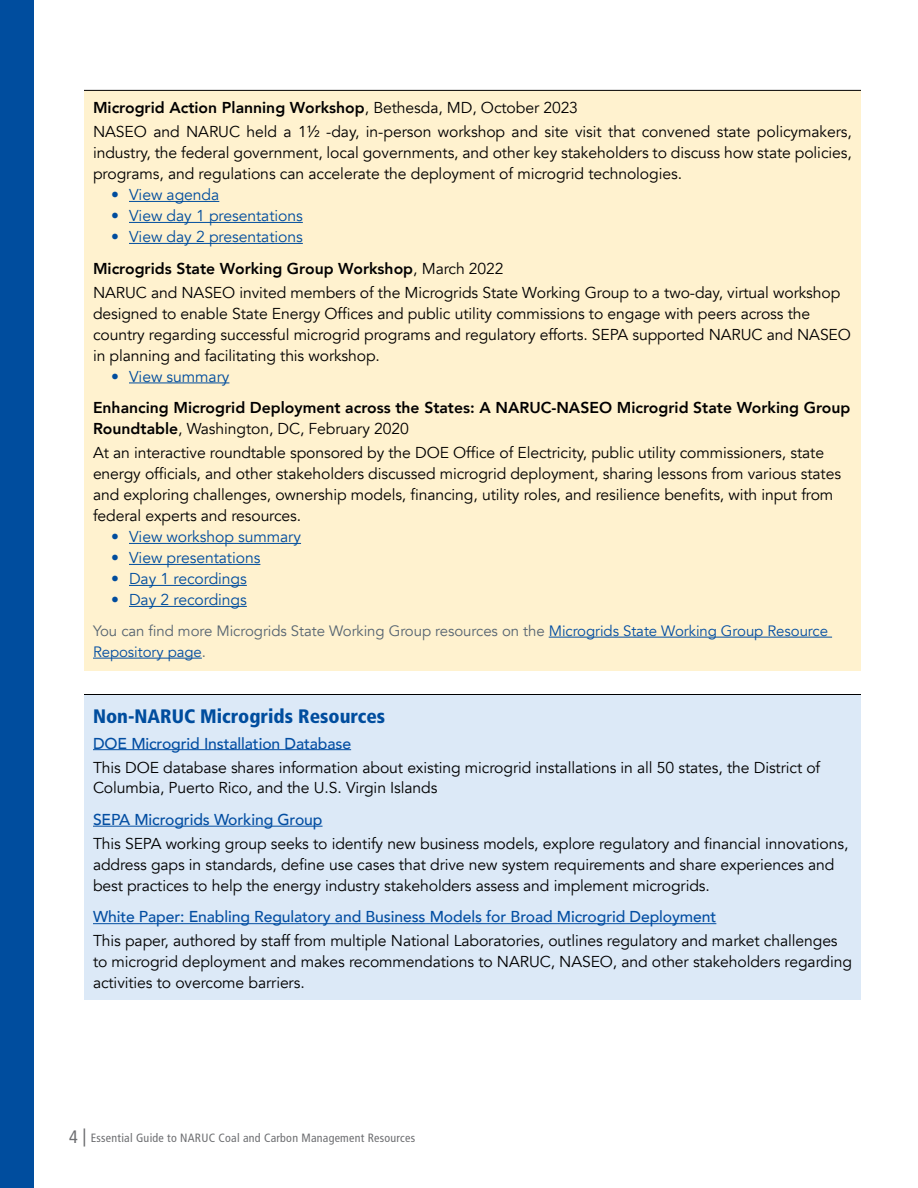
<style>
.page{position:relative;width:918px;height:1188px;background:#fff}
.page>*{position:absolute;margin:0;border:0;box-sizing:border-box;transform-origin:0 0}
.t1{font:900 condensed 19.5px "Frutiger LT Std";color:#004d9e}
.t2{font:15.75px/21px "Avenir";letter-spacing:-.005em;color:#000}
.t3{font:800 15.75px/31.5px "Avenir";color:#000}
.t4{font:500 15.75px "Avenir";letter-spacing:-.005em;color:#034ea2}
.t5{font:15.75px "Avenir";letter-spacing:-.005em;color:#004d9e}
.t6{font:15px/21px "Avenir";letter-spacing:-.005em;color:#576572}
.t7{font:condensed 12px "Frutiger LT Std";letter-spacing:.02em;color:#6d6e71}
.s1{font-weight:800}
.s2{font-weight:400;color:#004d9e}
.s3{font-weight:400}
.s4{color:#034ea2}
.s5{font-size:18px}
</style>
<div class="page">
<div style="left:84px;top:694px;width:777px;height:306px;background:#dce9f7"></div>
<div style="left:84px;top:90px;width:777px;height:580px;background:#fff2cf"></div>
<hr style="left:84px;top:694px;width:777px;height:1px;background:#000">
<hr style="left:84px;top:90px;width:777px;height:1px;background:#000">
<div style="left:0;top:0;width:34px;height:1188px;background:#004d9e"></div>
<hr style="left:129px;top:201px;width:90px;height:1px;background:#004d9e">
<hr style="left:129px;top:222px;width:174px;height:1px;background:#004d9e">
<hr style="left:129px;top:243px;width:174px;height:1px;background:#004d9e">
<hr style="left:129px;top:383px;width:100px;height:1px;background:#004d9e">
<hr style="left:129px;top:543px;width:172px;height:1px;background:#004d9e">
<hr style="left:129px;top:564px;width:131px;height:1px;background:#004d9e">
<hr style="left:129px;top:585px;width:118px;height:1px;background:#004d9e">
<hr style="left:129px;top:606px;width:118px;height:1px;background:#004d9e">
<hr style="left:549px;top:637px;width:283px;height:1px;background:#034ea2">
<hr style="left:93px;top:658px;width:109px;height:1px;background:#034ea2">
<hr style="left:93px;top:749px;width:258px;height:1px;background:#034ea2">
<hr style="left:93px;top:826px;width:230px;height:1px;background:#034ea2">
<hr style="left:93px;top:923px;width:623px;height:1px;background:#034ea2">
<p class="t2" style="left:93px;top:96px;width:760px;line-height:24px"><span class="s1">Microgrid Action Planning Workshop</span>, Bethesda, MD, October 2023<br>NASEO and NARUC held a 1½ -day, in-person workshop and site visit that convened state policymakers,</p>
<p class="t2" style="left:93px;top:143px;width:760px">industry, the federal government, local governments, and other key stakeholders to discuss how state policies, programs, and regulations can accelerate the deployment of microgrid technologies.</p>
<p class="t5" style="left:111px;top:185px;width:110px">• View agenda</p>
<p class="t5" style="left:111px;top:206px;width:193px">• View day 1 presentations</p>
<p class="t3" style="left:93px;top:221px;width:412px;text-indent:18px"><span class="s2">• View day 2 presentations<br></span>Microgrids State Working Group Workshop<span class="s3">, March 2022</span></p>
<p class="t2" style="left:93px;top:282px;width:760px">NARUC and NASEO invited members of the Microgrids State Working Group to a two-day, virtual workshop designed to enable State Energy Offices and public utility commissions to engage with peers across the country regarding successful microgrid programs and regulatory efforts. SEPA supported NARUC and NASEO in planning and facilitating this workshop.</p>
<p class="t5" style="left:111px;top:367px;width:120px">• View summary</p>
<p class="t3" style="left:93px;top:397px;width:759px;line-height:21px">Enhancing Microgrid Deployment across the States: A NARUC-NASEO Microgrid State Working Group<br>Roundtable<span class="s3">, Washington, DC, February 2020</span></p>
<p class="t2" style="left:93px;top:443px;width:750px">At an interactive roundtable sponsored by the DOE Office of Electricity, public utility commissioners, state energy officials, and other stakeholders discussed microgrid deployment, sharing lessons from various states and exploring challenges, ownership models, financing, utility roles, and resilience benefits, with input from federal experts and resources.</p>
<p class="t5" style="left:111px;top:527px;width:192px">• View workshop summary</p>
<p class="t5" style="left:111px;top:548px;width:151px">• View presentations</p>
<p class="t5" style="left:111px;top:569px;width:137px">• Day 1 recordings</p>
<p class="t5" style="left:111px;top:590px;width:137px">• Day 2 recordings</p>
<p class="t6" style="left:93px;top:621px;width:737px">You can find more Microgrids State Working Group resources on the <span class="s4">Microgrids State Working Group Resource<br>Repository page</span>.</p>
<p class="t1" style="left:93px;top:704px;width:294px">Non-NARUC Microgrids Resources</p>
<p class="t4" style="left:93px;top:729px;width:260px">DOE Microgrid Installation Database</p>
<p class="t2" style="left:93px;top:757px;width:729px">This DOE database shares information about existing microgrid installations in all 50 states, the District of<br>Columbia, Puerto Rico, and the U.S. Virgin Islands</p>
<p class="t4" style="left:93px;top:806px;width:231px">SEPA Microgrids Working Group</p>
<p class="t2" style="left:93px;top:833px;width:757px">This SEPA working group seeks to identify new business models, explore regulatory and financial innovations, address gaps in standards, define use cases that drive new system requirements and share experiences and best practices to help the energy industry stakeholders assess and implement microgrids.</p>
<p class="t4" style="left:93px;top:903px;width:625px">White Paper: Enabling Regulatory and Business Models for Broad Microgrid Deployment</p>
<p class="t2" style="left:93px;top:931px;width:760px">This paper, authored by staff from multiple National Laboratories, outlines regulatory and market challenges to microgrid deployment and makes recommendations to NARUC, NASEO, and other stakeholders regarding activities to overcome barriers.</p>
<p class="t7" style="left:69px;top:1130px;width:347px"><span class="s5">4 |</span> Essential Guide to NARUC Coal and Carbon Management Resources</p>
</div>
